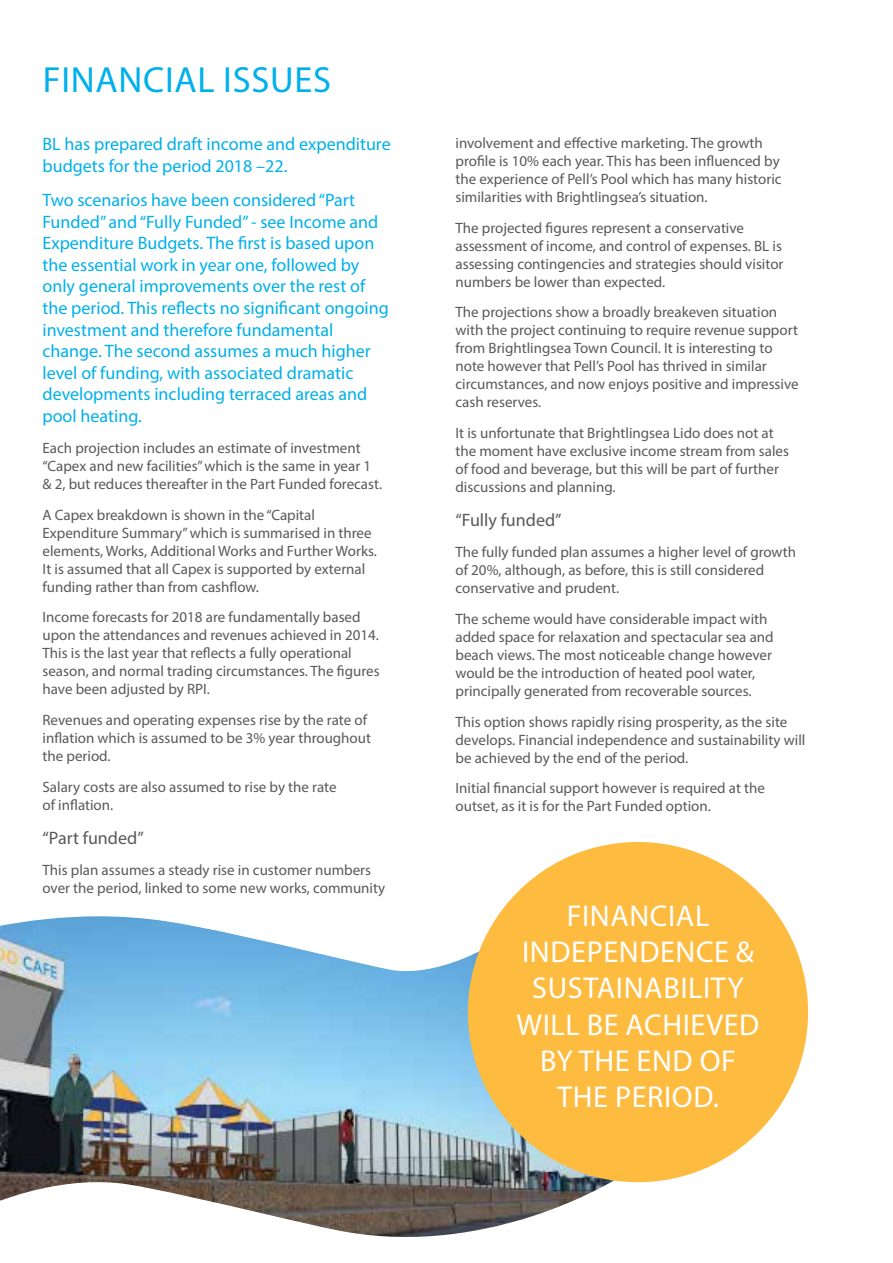
<style>
.page{position:relative;width:893px;height:1263px;background:#fff}
.page>*{position:absolute;margin:0;border:0;box-sizing:border-box;transform-origin:0 0}
.t1{font:36.45px "Myriad Pro";letter-spacing:.02em;color:#00b0ea}
.t2{font:30.3px/36.3px "Myriad Pro";letter-spacing:.02em;color:#fff;text-align:center}
.t3{font:18px/21.6px "Myriad Pro";color:#00b0ea}
.t4{font:18px "Myriad Pro";color:#58595b}
.t5{font:15px/18px "Myriad Pro";color:#58595b}
</style>
<div class="page">
<img style="left:0;top:916px;width:615px;height:321px">
<div style="left:468px;top:842px;width:340px;height:340px;background:#fdbb40;border-radius:50%"></div>
<h1 class="t1" style="left:43px;top:57px;width:290px">FINANCIAL ISSUES</h1>
<p class="t3" style="left:43px;top:133px;width:350px">BL has prepared draft income and expenditure budgets for the period 2018 –22.</p>
<p class="t3" style="left:43px;top:189px;width:348px">Two scenarios have been considered “Part Funded” and “Fully Funded” - see Income and Expenditure Budgets. The first is based upon the essential work in year one, followed by only general improvements over the rest of the period. This reflects no significant ongoing investment and therefore fundamental change. The second assumes a much higher level of funding, with associated dramatic developments including terraced areas and pool heating.</p>
<p class="t5" style="left:43px;top:439px;width:341px">Each projection includes an estimate of investment “Capex and new facilities” which is the same in year 1 &amp; 2, but reduces thereafter in the Part Funded forecast.</p>
<p class="t5" style="left:43px;top:505px;width:336px">A Capex breakdown is shown in the “Capital Expenditure Summary” which is summarised in three elements, Works, Additional Works and Further Works.<br>It is assumed that all Capex is supported by external funding rather than from cashflow.</p>
<p class="t5" style="left:43px;top:608px;width:339px">Income forecasts for 2018 are fundamentally based upon the attendances and revenues achieved in 2014.<br>This is the last year that reflects a fully operational season, and normal trading circumstances. The figures have been adjusted by RPI.</p>
<p class="t5" style="left:43px;top:711px;width:330px">Revenues and operating expenses rise by the rate of inflation which is assumed to be 3% year throughout the period.</p>
<p class="t5" style="left:43px;top:778px;width:296px">Salary costs are also assumed to rise by the rate of inflation.</p>
<p class="t4" style="left:43px;top:827px;width:103px">“Part funded”</p>
<p class="t5" style="left:43px;top:861px;width:344px">This plan assumes a steady rise in customer numbers over the period, linked to some new works, community</p>
<p class="t5" style="left:455px;top:133px;width:328px">involvement and effective marketing. The growth profile is 10% each year. This has been influenced by the experience of Pell’s Pool which has many historic similarities with Brightlingsea’s situation.</p>
<p class="t5" style="left:455px;top:218px;width:329px">The projected figures represent a conservative assessment of income, and control of expenses. BL is assessing contingencies and strategies should visitor numbers be lower than expected.</p>
<p class="t5" style="left:455px;top:303px;width:345px">The projections show a broadly breakeven situation with the project continuing to require revenue support from Brightlingsea Town Council. It is interesting to note however that Pell’s Pool has thrived in similar circumstances, and now enjoys positive and impressive cash reserves.</p>
<p class="t5" style="left:455px;top:424px;width:335px">It is unfortunate that Brightlingsea Lido does not at the moment have exclusive income stream from sales of food and beverage, but this will be part of further discussions and planning.</p>
<p class="t4" style="left:455px;top:509px;width:108px">“Fully funded”</p>
<p class="t5" style="left:455px;top:543px;width:342px">The fully funded plan assumes a higher level of growth of 20%, although, as before, this is still considered conservative and prudent.</p>
<p class="t5" style="left:455px;top:610px;width:320px">The scheme would have considerable impact with added space for relaxation and spectacular sea and beach views. The most noticeable change however would be the introduction of heated pool water, principally generated from recoverable sources.</p>
<p class="t5" style="left:455px;top:712px;width:351px">This option shows rapidly rising prosperity, as the site develops. Financial independence and sustainability will be achieved by the end of the period.</p>
<p class="t5" style="left:455px;top:779px;width:311px">Initial financial support however is required at the outset, as it is for the Part Funded option.</p>
<h2 class="t2" style="left:517px;top:897px;width:244px">FINANCIAL<br>INDEPENDENCE &amp;<br>SUSTAINABILITY<br>WILL BE ACHIEVED<br>BY THE END OF<br>THE PERIOD.</h2>
</div>
